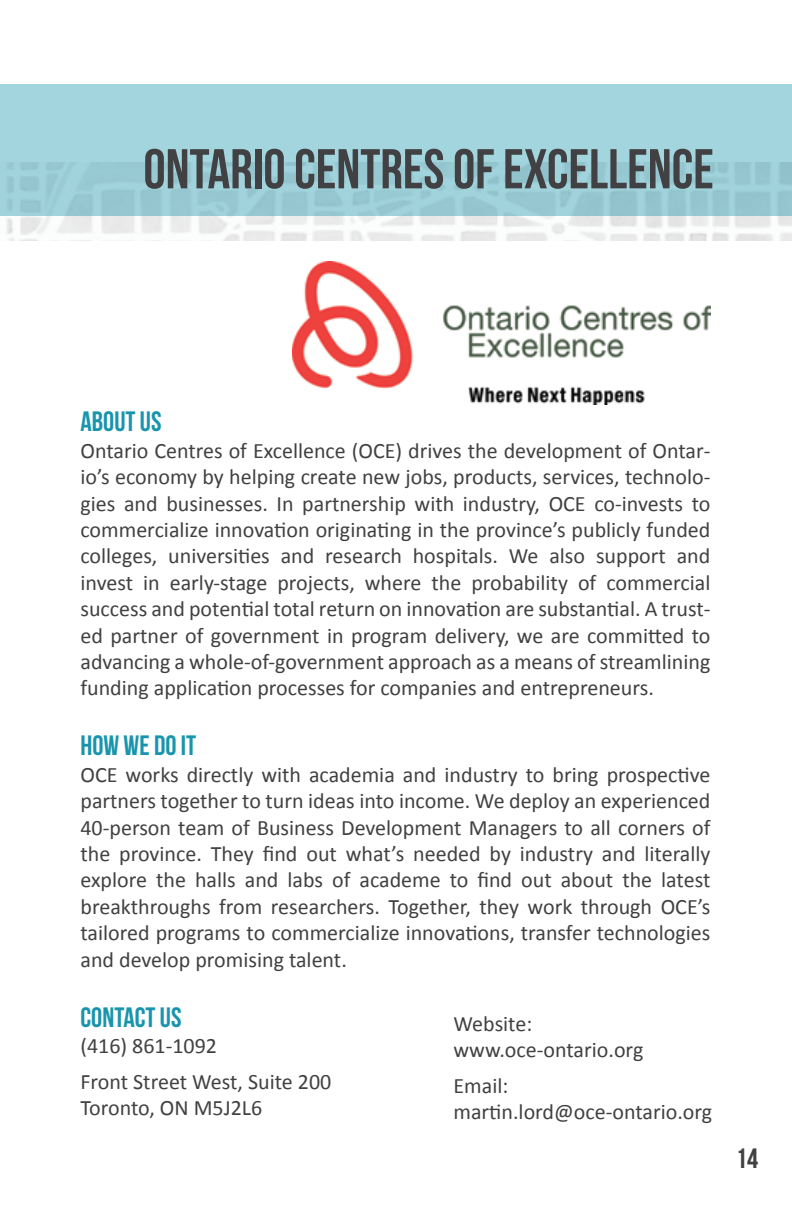
<style>
.page{position:relative;width:792px;height:1224px;background:#fff}
.page>*{position:absolute;margin:0;border:0;box-sizing:border-box;transform-origin:0 0}
.t1{font:56px "Bebas Neue";color:#414042}
.t2{font:28px "Bebas Neue";color:#1895ad}
.t3{font:28px "Bebas Neue";color:#414042}
.t4{font:22px/26.4px "Calibri";color:#414042}
</style>
<div class="page">
<img style="left:6px;top:216px;width:785px;height:24px">
<div style="left:0;top:84px;width:791px;height:132px;background:linear-gradient(to right,#a0d2db,#9fd0da)"></div>
<img style="left:293px;top:262px;width:418px;height:143px">
<h1 class="t1" style="left:143px;top:138px;width:572px">ONTARIO CENTRES OF EXCELLENCE</h1>
<p class="t2" style="left:80px;top:406px;width:83px">ABOUT US</p>
<p class="t4" style="left:81px;top:437px;width:632px;text-align:justify">Ontario Centres of Excellence (OCE) drives the development of Ontar&shy;io’s economy by helping create new jobs, products, services, technolo&shy;gies and businesses. In partnership with industry, OCE co-invests to commercialize innovation originating in the province’s publicly funded colleges, universities and research hospitals. We also support and invest in early-stage projects, where the probability of commercial success and potential total return on innovation are substantial. A trust&shy;ed partner of government in program delivery, we are committed to advancing a whole-of-government approach as a means of streamlining funding application processes for companies and entrepreneurs.</p>
<p class="t2" style="left:81px;top:730px;width:117px">HOW WE DO IT</p>
<p class="t4" style="left:81px;top:761px;width:632px;text-align:justify">OCE works directly with academia and industry to bring prospective partners together to turn ideas into income. We deploy an experienced 40-person team of Business Development Managers to all corners of the province. They find out what’s needed by industry and literally explore the halls and labs of academe to find out about the latest breakthroughs from researchers. Together, they work through OCE’s tailored programs to commercialize innovations, transfer technologies and develop promising talent.</p>
<p class="t2" style="left:81px;top:1001px;width:103px">CONTACT US</p>
<p class="t4" style="left:81px;top:1028px;width:252px;line-height:36px">(416) 861-1092<br>Front Street West, Suite 200</p>
<p class="t4" style="left:81px;top:1095px;width:183px">Toronto, ON M5J2L6</p>
<p class="t4" style="left:454px;top:1010px;width:191px">Website: www.oce-ontario.org</p>
<p class="t4" style="left:454px;top:1073px;width:260px">Email: martin.lord@oce-ontario.org</p>
<p class="t3" style="left:736px;top:1143px;width:24px">14</p>
</div>
